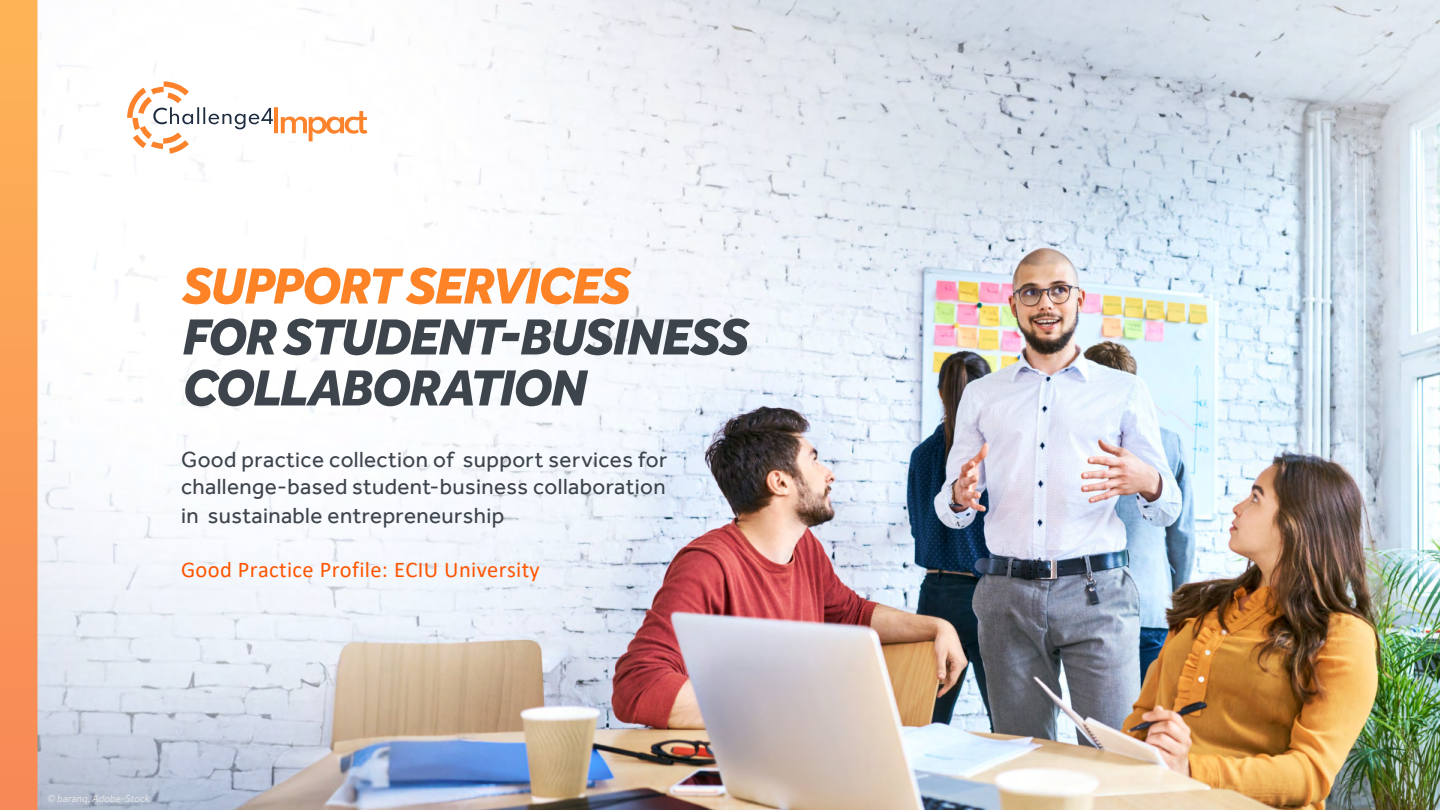
<style>
.page{position:relative;width:1440px;height:810px;background:#fff}
.page>*{position:absolute;margin:0;border:0;box-sizing:border-box;transform-origin:0 0}
.t1{font:italic 800 52.5px/51px "Effra";letter-spacing:-.03em;color:#3d444c}
.t2{font:italic 800 52.5px "Effra";letter-spacing:-.03em;color:#fe8326}
.t3{font:22.5px/27.9px "Effra";letter-spacing:.015em;color:#3d444c;text-align:justify}
.t4{font:22.5px "Calibri";letter-spacing:.015em;color:#f50}
.t5{font:italic 10.5px "Effra";color:#e2e3e4}
</style>
<div class="page">
<img style="left:38px;top:0;width:1402px;height:810px">
<div style="left:0;top:0;width:38px;height:810px;background:linear-gradient(to bottom,#feb556,#f78857)"></div>
<svg style="left:127px;top:81px;width:240px;height:73px"></svg>
<h1 class="t2" style="left:181px;top:255px;width:450px">SUPPORT SERVICES</h1>
<h1 class="t1" style="left:181px;top:311px;width:568px">FOR STUDENT-BUSINESS<br>COLLABORATION</h1>
<p class="t3" style="left:181px;top:445px;width:488px">Good practice collection of support services for challenge-based student-business collaboration in sustainable entrepreneurship</p>
<p class="t4" style="left:181px;top:553px;width:360px">Good Practice Profile: ECIU University</p>
<p class="t5" style="left:47px;top:792px;width:104px">© baranq, Adobe-Stock</p>
</div>
